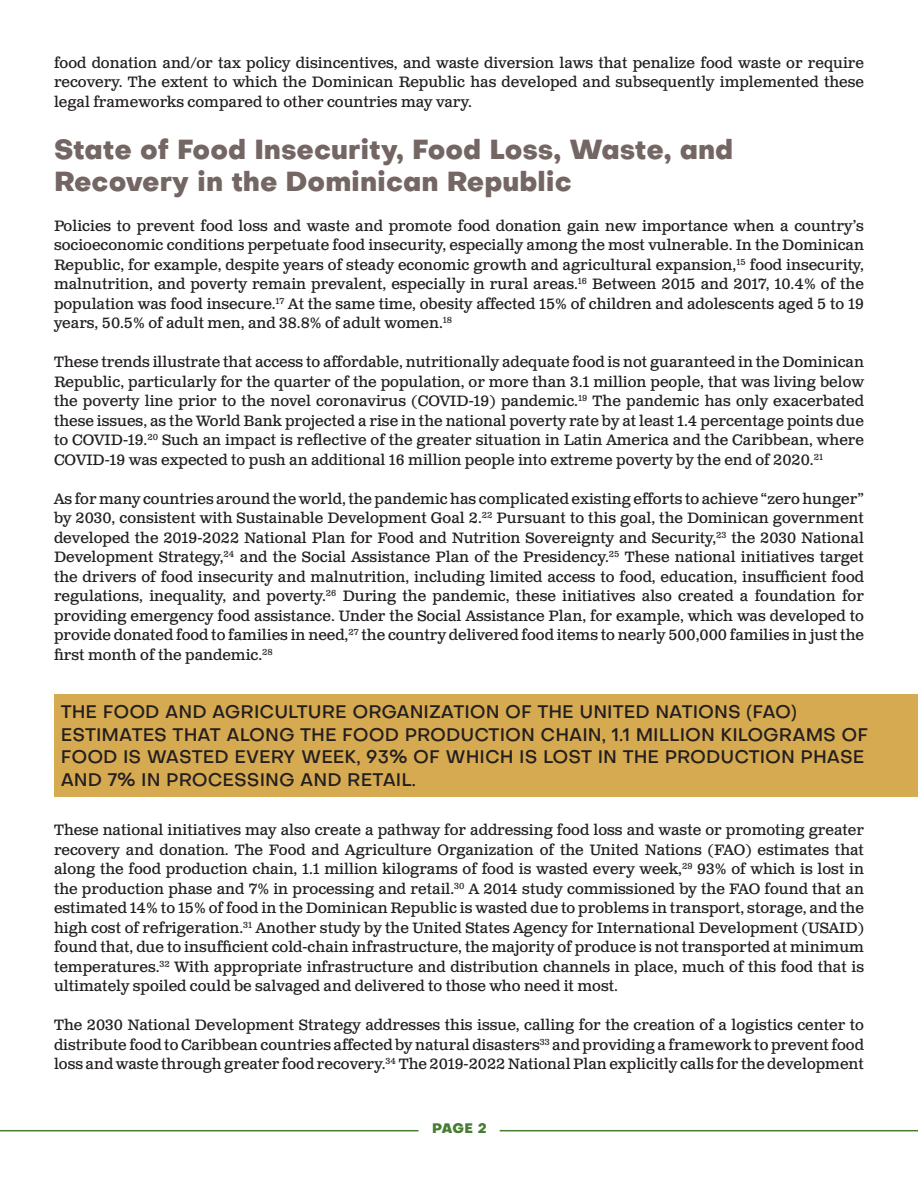
<style>
.page{position:relative;width:918px;height:1188px;background:#fff}
.page>*{position:absolute;margin:0;border:0;box-sizing:border-box;transform-origin:0 0}
.heading_1{font:800 27px/32.4px "Objectivity";color:#736663}
.t1{font:500 18px/22.5px "Objectivity";color:#231f20}
.t2{font:15px/19.5px "Clarendon Text Pro";color:#231f20;text-align:justify}
.t3{font:800 13.5px "Objectivity";color:#457c32}
</style>
<div class="page">
<div style="left:54px;top:694px;width:864px;height:103px;background:#d6aa51"></div>
<hr style="left:0;top:1130px;width:418px;height:1px;background:#457c32">
<hr style="left:500px;top:1130px;width:418px;height:1px;background:#457c32">
<p class="t2" style="left:54px;top:54px;width:812px">food donation and/or tax policy disincentives, and waste diversion laws that penalize food waste or require recovery. The extent to which the Dominican Republic has developed and subsequently implemented these legal frameworks compared to other countries may vary.</p>
<p class="heading_1" style="left:54px;top:133px;width:681px">State of Food Insecurity, Food Loss, Waste, and<br>Recovery in the Dominican Republic</p>
<p class="t2" style="left:54px;top:216px;width:812px">Policies to prevent food loss and waste and promote food donation gain new importance when a country’s socioeconomic conditions perpetuate food insecurity, especially among the most vulnerable. In the Dominican Republic, for example, despite years of steady economic growth and agricultural expansion,<sup>15</sup> food insecurity, malnutrition, and poverty remain prevalent, especially in rural areas.<sup>16</sup> Between 2015 and 2017, 10.4% of the population was food insecure.<sup>17</sup> At the same time, obesity affected 15% of children and adolescents aged 5 to 19 years, 50.5% of adult men, and 38.8% of adult women.<sup>18</sup></p>
<p class="t2" style="left:54px;top:353px;width:812px">These trends illustrate that access to affordable, nutritionally adequate food is not guaranteed in the Dominican Republic, particularly for the quarter of the population, or more than 3.1 million people, that was living below the poverty line prior to the novel coronavirus (COVID-19) pandemic.<sup>19</sup> The pandemic has only exacerbated these issues, as the World Bank projected a rise in the national poverty rate by at least 1.4 percentage points due to COVID-19.<sup>20</sup> Such an impact is reflective of the greater situation in Latin America and the Caribbean, where COVID-19 was expected to push an additional 16 million people into extreme poverty by the end of 2020.<sup>21</sup></p>
<p class="t2" style="left:54px;top:489px;width:812px">As for many countries around the world, the pandemic has complicated existing efforts to achieve “zero hunger” by 2030, consistent with Sustainable Development Goal 2.<sup>22</sup> Pursuant to this goal, the Dominican government developed the 2019-2022 National Plan for Food and Nutrition Sovereignty and Security,<sup>23</sup> the 2030 National Development Strategy,<sup>24</sup> and the Social Assistance Plan of the Presidency.<sup>25</sup> These national initiatives target the drivers of food insecurity and malnutrition, including limited access to food, education, insufficient food regulations, inequality, and poverty.<sup>26</sup> During the pandemic, these initiatives also created a foundation for providing emergency food assistance. Under the Social Assistance Plan, for example, which was developed to provide donated food to families in need,<sup>27</sup> the country delivered food items to nearly 500,000 families in just the first month of the pandemic.<sup>28</sup></p>
<p class="t1" style="left:61px;top:700px;width:809px">THE FOOD AND AGRICULTURE ORGANIZATION OF THE UNITED NATIONS (FAO)<br>ESTIMATES THAT ALONG THE FOOD PRODUCTION CHAIN, 1.1 MILLION KILOGRAMS OF FOOD IS WASTED EVERY WEEK, 93% OF WHICH IS LOST IN THE PRODUCTION PHASE AND 7% IN PROCESSING AND RETAIL.</p>
<p class="t2" style="left:54px;top:821px;width:812px">These national initiatives may also create a pathway for addressing food loss and waste or promoting greater recovery and donation. The Food and Agriculture Organization of the United Nations (FAO) estimates that along the food production chain, 1.1 million kilograms of food is wasted every week,<sup>29</sup> 93% of which is lost in the production phase and 7% in processing and retail.<sup>30</sup> A 2014 study commissioned by the FAO found that an estimated 14% to 15% of food in the Dominican Republic is wasted due to problems in transport, storage, and the high cost of refrigeration.<sup>31</sup> Another study by the United States Agency for International Development (USAID) found that, due to insufficient cold-chain infrastructure, the majority of produce is not transported at minimum temperatures.<sup>32</sup> With appropriate infrastructure and distribution channels in place, much of this food that is ultimately spoiled could be salvaged and delivered to those who need it most.</p>
<p class="t2" style="left:54px;top:1016px;width:812px">The 2030 National Development Strategy addresses this issue, calling for the creation of a logistics center to distribute food to Caribbean countries affected by natural disasters<sup>33</sup> and providing a framework to prevent food loss and waste through greater food recovery.<sup>34</sup> The 2019-2022 National Plan explicitly calls for the development</p>
<p class="t3" style="left:432px;top:1118px;width:56px">PAGE 2</p>
</div>
